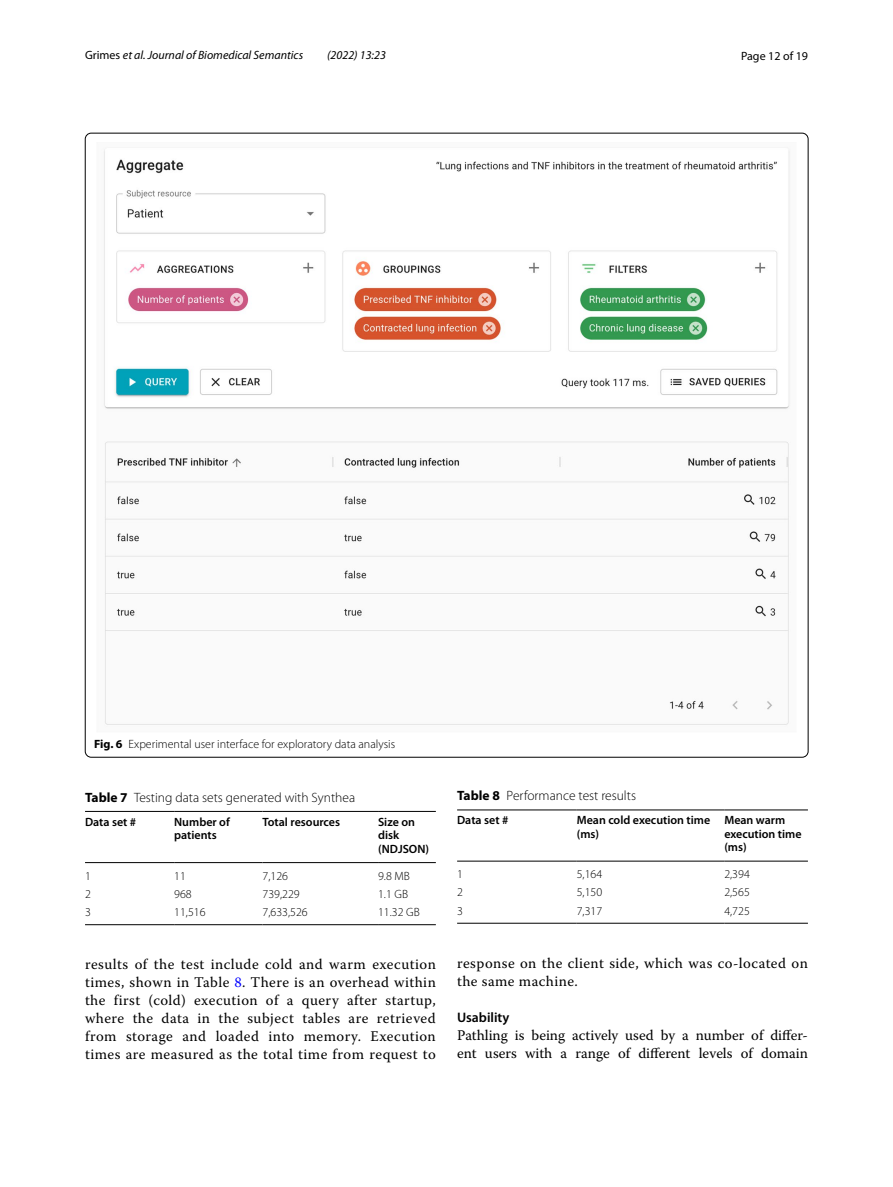
<style>
.page{position:relative;width:893px;height:1187px;background:#fff}
.page>*{position:absolute;margin:0;border:0;box-sizing:border-box;transform-origin:0 0}
.t1{font:14.7px/18px "Warnock Pro";letter-spacing:.025em;color:#000;text-align:justify}
.t2{font:14.7px/18px "Warnock Pro";color:#000}
.t3{font:600 13.8px "Myriad Pro";color:#000}
.t4{font:300 13.5px "Myriad Pro";color:#000}
.t5{font:300 12px "Myriad Pro";color:#000}
.t6{font:600 12px/13.5px "Myriad Pro";color:#000}
.t7{font:italic 12px "Myriad Pro";color:#000}
.t8{font:12px "Myriad Pro";color:#000}
.s1{font-style:normal}
.s2{font-weight:700}
.s3{color:#00f}
</style>
<div class="page">
<img style="left:104px;top:149px;width:686px;height:576px">
<hr style="left:85px;top:811px;width:89px;height:1px;background:#000">
<hr style="left:85px;top:862px;width:89px;height:1px;background:#000">
<hr style="left:174px;top:811px;width:88px;height:1px;background:#000">
<hr style="left:174px;top:862px;width:88px;height:1px;background:#000">
<hr style="left:262px;top:811px;width:116px;height:1px;background:#000">
<hr style="left:262px;top:862px;width:116px;height:1px;background:#000">
<hr style="left:378px;top:811px;width:58px;height:1px;background:#000">
<hr style="left:378px;top:862px;width:58px;height:1px;background:#000">
<hr style="left:85px;top:924px;width:89px;height:1px;background:#000">
<hr style="left:174px;top:924px;width:88px;height:1px;background:#000">
<hr style="left:262px;top:924px;width:116px;height:1px;background:#000">
<hr style="left:378px;top:924px;width:58px;height:1px;background:#000">
<hr style="left:457px;top:809px;width:120px;height:1px;background:#000">
<hr style="left:457px;top:860px;width:120px;height:1px;background:#000">
<hr style="left:577px;top:809px;width:147px;height:1px;background:#000">
<hr style="left:577px;top:860px;width:147px;height:1px;background:#000">
<hr style="left:724px;top:809px;width:84px;height:1px;background:#000">
<hr style="left:724px;top:860px;width:84px;height:1px;background:#000">
<hr style="left:457px;top:922px;width:120px;height:1px;background:#000">
<hr style="left:577px;top:922px;width:147px;height:1px;background:#000">
<hr style="left:724px;top:922px;width:84px;height:1px;background:#000">
<p class="t7" style="left:85px;top:48px;width:220px"><span class="s1">Grimes</span> et al. Journal of Biomedical Semantics</p>
<p class="t7" style="left:327px;top:48px;width:60px">(2022) 13:23</p>
<p class="t8" style="left:741px;top:48px;width:68px">Page 12 of 19</p>
<p class="t5" style="left:94px;top:737px;width:302px"><span class="s2">Fig. 6</span> Experimental user interface for exploratory data analysis</p>
<p class="t4" style="left:85px;top:789px;width:272px"><span class="s2">Table 7</span> Testing data sets generated with Synthea</p>
<p class="t6" style="left:85px;top:814px;width:53px">Data set #</p>
<p class="t6" style="left:174px;top:814px;width:57px">Number of patients</p>
<p class="t6" style="left:262px;top:814px;width:79px">Total resources</p>
<p class="t6" style="left:378px;top:814px;width:53px">Size on disk (NDJSON)</p>
<p class="t5" style="left:85px;top:869px;width:7px">1</p>
<p class="t5" style="left:174px;top:869px;width:13px">11</p>
<p class="t5" style="left:263px;top:869px;width:27px">7,126</p>
<p class="t5" style="left:378px;top:869px;width:33px">9.8 MB</p>
<p class="t5" style="left:85px;top:887px;width:7px">2</p>
<p class="t5" style="left:174px;top:887px;width:19px">968</p>
<p class="t5" style="left:263px;top:887px;width:39px">739,229</p>
<p class="t5" style="left:378px;top:887px;width:31px">1.1 GB</p>
<p class="t5" style="left:85px;top:905px;width:7px">3</p>
<p class="t5" style="left:174px;top:905px;width:33px">11,516</p>
<p class="t5" style="left:263px;top:905px;width:47px">7,633,526</p>
<p class="t5" style="left:378px;top:905px;width:43px">11.32 GB</p>
<p class="t4" style="left:457px;top:788px;width:180px"><span class="s2">Table 8</span> Performance test results</p>
<p class="t6" style="left:457px;top:813px;width:53px">Data set #</p>
<p class="t6" style="left:577px;top:813px;width:135px">Mean cold execution time (ms)</p>
<p class="t6" style="left:724px;top:813px;width:79px">Mean warm execution time (ms)</p>
<p class="t5" style="left:457px;top:867px;width:7px">1</p>
<p class="t5" style="left:577px;top:867px;width:27px">5,164</p>
<p class="t5" style="left:724px;top:867px;width:27px">2,394</p>
<p class="t5" style="left:457px;top:885px;width:7px">2</p>
<p class="t5" style="left:577px;top:885px;width:27px">5,150</p>
<p class="t5" style="left:724px;top:885px;width:27px">2,565</p>
<p class="t5" style="left:457px;top:904px;width:7px">3</p>
<p class="t5" style="left:577px;top:904px;width:27px">7,317</p>
<p class="t5" style="left:724px;top:904px;width:27px">4,725</p>
<p class="t1" style="left:85px;top:954px;width:352px">results of the test include cold and warm execution times, shown in Table <span class="s3">8</span>. There is an overhead within the first (cold) execution of a query after startup, where the data in the subject tables are retrieved from storage and loaded into memory. Execution times are measured as the total time from request to</p>
<p class="t1" style="left:457px;top:954px;width:352px">response on the client side, which was co-located on the same machine.</p>
<p class="t3" style="left:457px;top:1008px;width:54px">Usability</p>
<p class="t2" style="left:457px;top:1026px;width:352px">Pathling is being actively used by a number of differ&shy;ent users with a range of different levels of domain</p>
</div>
